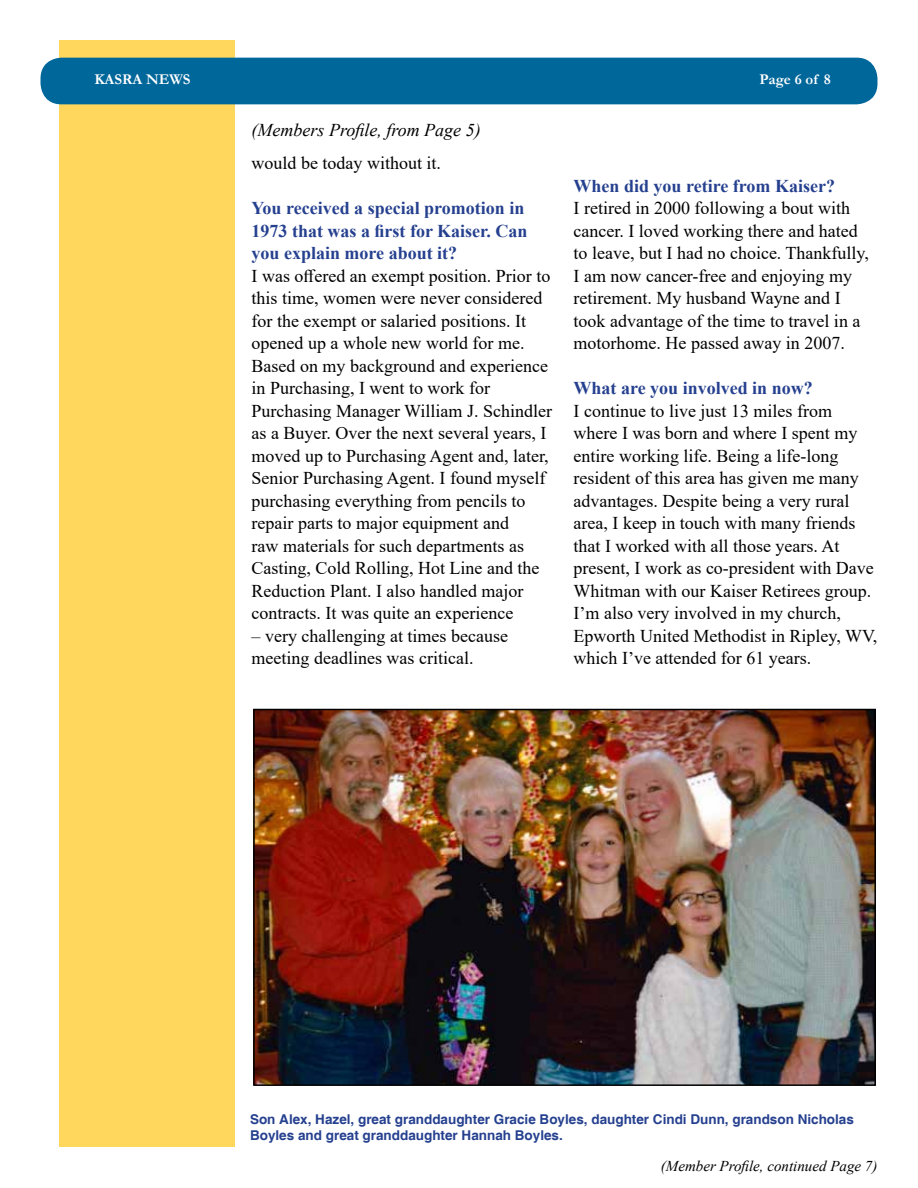
<style>
.page{position:relative;width:918px;height:1188px;background:#fff}
.page>*{position:absolute;margin:0;border:0;box-sizing:border-box;transform-origin:0 0}
.t1{font:18px/22.5px "Times New Roman";color:#000}
.t2{font:700 18px/22.5px "Times New Roman";color:#25408f}
.t3{font:italic 18px "Times New Roman";color:#000}
.t4{font:italic 15px "Times New Roman";color:#000}
.t5{font:700 15px "Garamond";color:#fff}
.t6{font:700 13.5px/16.2px "Helvetica";color:#25408f}
</style>
<div class="page">
<div style="left:59px;top:40px;width:175px;height:1108px;background:#ffd75c"></div>
<div style="left:40px;top:58px;width:838px;height:46px;background:#00679b;border-radius:21px"></div>
<img style="left:256px;top:712px;width:617px;height:371px">
<div style="left:253px;top:709px;width:623px;height:377px;border:2px solid #000"></div>
<p class="t5" style="left:94px;top:69px;width:98px">KASRA NEWS</p>
<p class="t5" style="left:760px;top:69px;width:73px">Page 6 of 8</p>
<p class="t3" style="left:252px;top:118px;width:231px">(Members Profile, from Page 5)</p>
<p class="t1" style="left:252px;top:151px;width:191px">would be today without it.</p>
<p class="t2" style="left:252px;top:196px;width:277px">You received a special promotion in<br>1973 that was a first for Kaiser. Can you explain more about it?</p>
<p class="t1" style="left:252px;top:264px;width:302px">I was offered an exempt position. Prior to this time, women were never considered for the exempt or salaried positions. It opened up a whole new world for me.<br>Based on my background and experience in Purchasing, I went to work for Purchasing Manager William J. Schindler as a Buyer. Over the next several years, I moved up to Purchasing Agent and, later, Senior Purchasing Agent. I found myself purchasing everything from pencils to repair parts to major equipment and<br>raw materials for such departments as Casting, Cold Rolling, Hot Line and the Reduction Plant. I also handled major contracts. It was quite an experience</p>
<p class="t1" style="left:252px;top:624px;width:258px">– very challenging at times because meeting deadlines was critical.</p>
<p class="t2" style="left:574px;top:174px;width:263px">When did you retire from Kaiser?</p>
<p class="t1" style="left:574px;top:196px;width:297px">I retired in 2000 following a bout with cancer. I loved working there and hated to leave, but I had no choice. Thankfully, I am now cancer-free and enjoying my retirement. My husband Wayne and I took advantage of the time to travel in a motorhome. He passed away in 2007.</p>
<p class="t2" style="left:574px;top:376px;width:241px">What are you involved in now?</p>
<p class="t1" style="left:574px;top:399px;width:305px">I continue to live just 13 miles from where I was born and where I spent my entire working life. Being a life-long resident of this area has given me many advantages. Despite being a very rural area, I keep in touch with many friends that I worked with all those years. At present, I work as co-president with Dave Whitman with our Kaiser Retirees group.<br>I’m also very involved in my church, Epworth United Methodist in Ripley, WV, which I’ve attended for 61 years.</p>
<p class="t6" style="left:250px;top:1111px;width:605px">Son Alex, Hazel, great granddaughter Gracie Boyles, daughter Cindi Dunn, grandson Nicholas<br>Boyles and great granddaughter Hannah Boyles.</p>
<p class="t4" style="left:661px;top:1156px;width:218px">(Member Profile, continued Page 7)</p>
</div>
